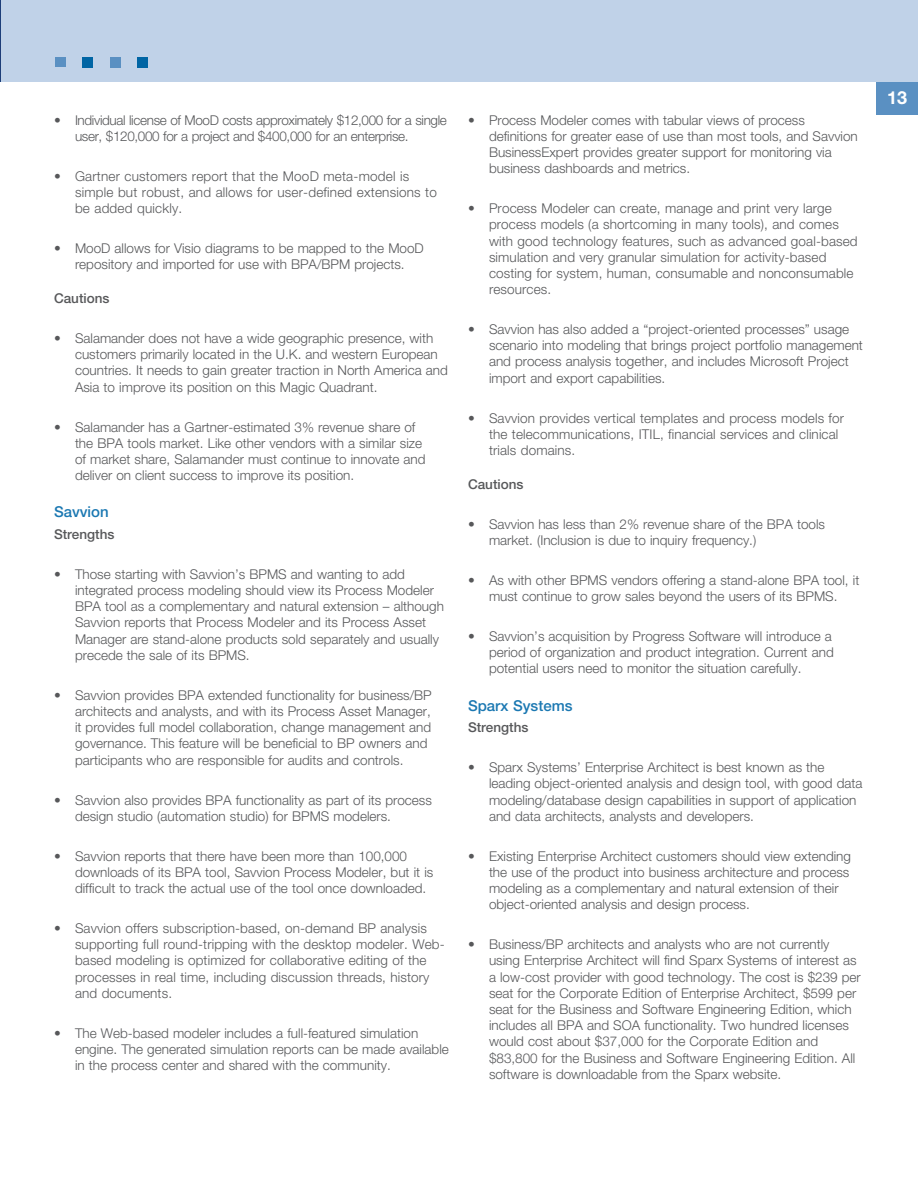
<style>
.page{position:relative;width:918px;height:1188px;background:#fff}
.page>*{position:absolute;margin:0;border:0;box-sizing:border-box;transform-origin:0 0}
.t1{font:700 18px "Helvetica Neue LT";color:#fff}
.subhead{font:500 15px "Helvetica Neue LT";color:#1b78b2}
.bullet{font:300 13.5px/16.2px "Helvetica Neue LT";color:#57585a}
.bullet-2{font:300 13.5px/16.2px "Helvetica Neue LT";letter-spacing:-.025em;color:#57585a}
.body{font:500 13.5px "Helvetica Neue LT";color:#57585a}
</style>
<div class="page">
<div style="left:876px;top:79px;width:42px;height:36px;background:#5a90c2"></div>
<div style="left:0;top:0;width:918px;height:81px;background:#c0d2e8"></div>
<div style="left:55px;top:58px;width:10px;height:9px;background:#5a90c2"></div>
<div style="left:83px;top:57px;width:10px;height:11px;background:#0065a4"></div>
<div style="left:110px;top:57px;width:10px;height:11px;background:#5a90c2"></div>
<div style="left:138px;top:57px;width:10px;height:11px;background:#0065a4"></div>
<img style="left:0;top:0;width:1px;height:81px">
<p class="bullet-2" style="left:75px;top:111px;width:373px;text-indent:-21px">• Individual license of MooD costs approximately $12,000 for a single user, $120,000 for a project and $400,000 for an enterprise.</p>
<p class="bullet" style="left:75px;top:168px;width:363px;text-indent:-21px">• Gartner customers report that the MooD meta-model is simple but robust, and allows for user-defined extensions to be added quickly.</p>
<p class="bullet" style="left:54px;top:240px;width:371px;text-align:center">• MooD allows for Visio diagrams to be mapped to the MooD repository and imported for use with BPA/BPM projects.</p>
<p class="body" style="left:54px;top:290px;width:57px">Cautions</p>
<p class="bullet" style="left:75px;top:330px;width:374px;text-indent:-21px">• Salamander does not have a wide geographic presence, with customers primarily located in the U.K. and western European countries. It needs to gain greater traction in North America and Asia to improve its position on this Magic Quadrant.</p>
<p class="bullet" style="left:75px;top:418px;width:352px;text-indent:-21px">• Salamander has a Gartner-estimated 3% revenue share of the BPA tools market. Like other vendors with a similar size of market share, Salamander must continue to innovate and deliver on client success to improve its position.</p>
<p class="subhead" style="left:54px;top:503px;width:56px">Savvion</p>
<p class="body" style="left:54px;top:526px;width:62px">Strengths</p>
<p class="bullet" style="left:75px;top:566px;width:370px;text-indent:-21px">• Those starting with Savvion’s BPMS and wanting to add integrated process modeling should view its Process Modeler BPA tool as a complementary and natural extension – although Savvion reports that Process Modeler and its Process Asset Manager are stand-alone products sold separately and usually precede the sale of its BPMS.</p>
<p class="bullet" style="left:75px;top:687px;width:358px;text-indent:-21px">• Savvion provides BPA extended functionality for business/BP architects and analysts, and with its Process Asset Manager, it provides full model collaboration, change management and governance. This feature will be beneficial to BP owners and participants who are responsible for audits and controls.</p>
<p class="bullet" style="left:75px;top:791px;width:358px;text-indent:-21px">• Savvion also provides BPA functionality as part of its process design studio (automation studio) for BPMS modelers.</p>
<p class="bullet" style="left:75px;top:847px;width:360px;text-indent:-21px">• Savvion reports that there have been more than 100,000 downloads of its BPA tool, Savvion Process Modeler, but it is difficult to track the actual use of the tool once downloaded.</p>
<p class="bullet" style="left:75px;top:920px;width:371px;text-indent:-21px">• Savvion offers subscription-based, on-demand BP analysis supporting full round-tripping with the desktop modeler. Web&shy;based modeling is optimized for collaborative editing of the processes in real time, including discussion threads, history and documents.</p>
<p class="bullet" style="left:75px;top:1024px;width:375px;text-indent:-21px">• The Web-based modeler includes a full-featured simulation engine. The generated simulation reports can be made available in the process center and shared with the community.</p>
<p class="bullet" style="left:489px;top:111px;width:370px;text-indent:-21px">• Process Modeler comes with tabular views of process definitions for greater ease of use than most tools, and Savvion BusinessExpert provides greater support for monitoring via business dashboards and metrics.</p>
<p class="bullet" style="left:489px;top:200px;width:370px;text-indent:-21px">• Process Modeler can create, manage and print very large process models (a shortcoming in many tools), and comes with good technology features, such as advanced goal-based simulation and very granular simulation for activity-based costing for system, human, consumable and nonconsumable resources.</p>
<p class="bullet" style="left:489px;top:321px;width:375px;text-indent:-21px">• Savvion has also added a “project-oriented processes” usage scenario into modeling that brings project portfolio management and process analysis together, and includes Microsoft Project import and export capabilities.</p>
<p class="bullet" style="left:489px;top:409px;width:357px;text-indent:-21px">• Savvion provides vertical templates and process models for the telecommunications, ITIL, financial services and clinical trials domains.</p>
<p class="body" style="left:468px;top:476px;width:57px">Cautions</p>
<p class="bullet" style="left:489px;top:516px;width:338px;text-indent:-21px">• Savvion has less than 2% revenue share of the BPA tools market. (Inclusion is due to inquiry frequency.)</p>
<p class="bullet" style="left:468px;top:572px;width:393px;text-align:center">• As with other BPMS vendors offering a stand-alone BPA tool, it must continue to grow sales beyond the users of its BPMS.</p>
<p class="bullet" style="left:489px;top:628px;width:346px;text-indent:-21px">• Savvion’s acquisition by Progress Software will introduce a period of organization and product integration. Current and potential users need to monitor the situation carefully.</p>
<p class="subhead" style="left:468px;top:696px;width:106px">Sparx Systems</p>
<p class="body" style="left:468px;top:719px;width:62px">Strengths</p>
<p class="bullet" style="left:489px;top:759px;width:375px;text-indent:-21px">• Sparx Systems’ Enterprise Architect is best known as the leading object-oriented analysis and design tool, with good data modeling/database design capabilities in support of application and data architects, analysts and developers.</p>
<p class="bullet" style="left:489px;top:847px;width:364px;text-indent:-21px">• Existing Enterprise Architect customers should view extending the use of the product into business architecture and process modeling as a complementary and natural extension of their object-oriented analysis and design process.</p>
<p class="bullet" style="left:489px;top:936px;width:373px;text-indent:-21px">• Business/BP architects and analysts who are not currently using Enterprise Architect will find Sparx Systems of interest as a low-cost provider with good technology. The cost is $239 per seat for the Corporate Edition of Enterprise Architect, $599 per seat for the Business and Software Engineering Edition, which includes all BPA and SOA functionality. Two hundred licenses would cost about $37,000 for the Corporate Edition and $83,800 for the Business and Software Engineering Edition. All software is downloadable from the Sparx website.</p>
<h1 class="t1" style="left:887px;top:87px;width:22px">13</h1>
</div>
